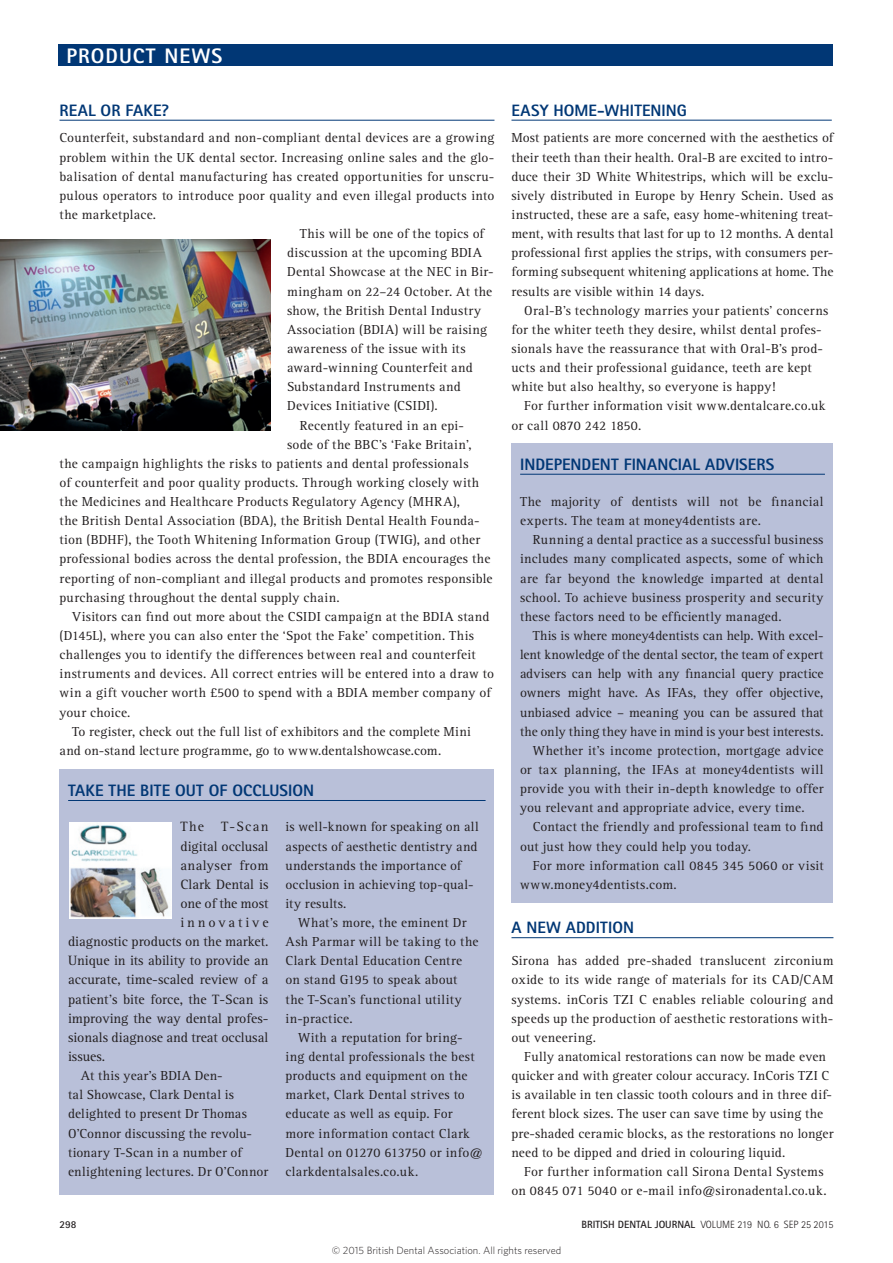
<style>
.page{position:relative;width:893px;height:1263px;background:#fff}
.page>*{position:absolute;margin:0;border:0;box-sizing:border-box;transform-origin:0 0}
.t1{font:800 21px "Rotis Sans Serif Std";letter-spacing:.05em;color:#fff}
._1_BDJ_trade_heading{font:800 16.5px "Rotis Sans Serif Std";letter-spacing:.005em;color:#013775}
.body_fullout{font:13.95px "Rotis Serif Std";color:#231f20}
.body_fullout-2{font:13.95px "Rotis Serif Std";letter-spacing:.025em;color:#231f20}
.body_fullout-3{font:13.95px "Rotis Serif Std";letter-spacing:.205em;color:#231f20}
._1_BDJ_body{font:13.5px/19.2px "Rotis Serif Std";letter-spacing:.015em;color:#231f20}
._1_BDJ_body_fullout{font:13.5px/19.2px "Rotis Serif Std";letter-spacing:.02em;color:#231f20;text-align:justify}
.t2{font:300 10.5px "Whitney";color:#231f20}
.t3{font:300 10.5px "Rotis Sans Serif Std";color:#231f20}
.t4{font:700 10.5px "Rotis Sans Serif Std";color:#231f20}
.s1{font-weight:700}
</style>
<div class="page">
<div style="left:60px;top:770px;width:434px;height:425px;background:#b9c0d9"></div>
<div style="left:511px;top:443px;width:322px;height:459px;background:#b9c0d9"></div>
<hr style="left:68px;top:800px;width:418px;height:1px;background:#013775">
<hr style="left:520px;top:474px;width:305px;height:1px;background:#013775">
<hr style="left:60px;top:120px;width:434px;height:1px;background:#013775">
<hr style="left:511px;top:937px;width:322px;height:1px;background:#013775">
<hr style="left:511px;top:120px;width:321px;height:1px;background:#013775">
<div style="left:58px;top:45px;width:774px;height:21px;background:#013775"></div>
<img style="left:0;top:239px;width:270px;height:192px">
<img style="left:69px;top:823px;width:103px;height:95px">
<p class="t1" style="left:67px;top:42px;width:157px">PRODUCT NEWS</p>
<p class="_1_BDJ_trade_heading" style="left:60px;top:99px;width:111px">REAL OR FAKE?</p>
<p class="_1_BDJ_body_fullout" style="left:60px;top:129px;width:436px">Counterfeit, substandard and non-compliant dental devices are a growing problem within the UK dental sector. Increasing online sales and the glo&shy;balisation of dental manufacturing has created opportunities for unscru&shy;pulous operators to introduce poor quality and even illegal products into the marketplace.</p>
<p class="_1_BDJ_body" style="left:287px;top:224px;width:208px;text-indent:13px">This will be one of the topics of discussion at the upcoming BDIA<br>Dental Showcase at the NEC in Bir&shy;mingham on 22–24 October. At the show, the British Dental Industry<br>Association (BDIA) will be raising awareness of the issue with its award-winning Counterfeit and<br>Substandard Instruments and<br>Devices Initiative (CSIDI).</p>
<p class="_1_BDJ_body" style="left:300px;top:416px;width:166px">Recently featured in an epi-</p>
<p class="_1_BDJ_body" style="left:287px;top:435px;width:186px">sode of the BBC’s ‘Fake Britain’,</p>
<p class="_1_BDJ_body" style="left:60px;top:454px;width:411px">the campaign highlights the risks to patients and dental professionals</p>
<p class="_1_BDJ_body" style="left:60px;top:473px;width:421px">of counterfeit and poor quality products. Through working closely with</p>
<p class="_1_BDJ_body" style="left:60px;top:492px;width:402px">the Medicines and Healthcare Products Regulatory Agency (MHRA),</p>
<p class="_1_BDJ_body" style="left:60px;top:511px;width:422px">the British Dental Association (BDA), the British Dental Health Founda-</p>
<p class="_1_BDJ_body" style="left:60px;top:531px;width:422px">tion (BDHF), the Tooth Whitening Information Group (TWIG), and other</p>
<p class="_1_BDJ_body" style="left:60px;top:550px;width:432px">professional bodies across the dental profession, the BDIA encourages the</p>
<p class="_1_BDJ_body" style="left:60px;top:569px;width:435px">reporting of non-compliant and illegal products and promotes responsible</p>
<p class="_1_BDJ_body" style="left:60px;top:588px;width:282px">purchasing throughout the dental supply chain.</p>
<p class="_1_BDJ_body" style="left:60px;top:607px;width:436px;text-indent:13px">Visitors can find out more about the CSIDI campaign at the BDIA stand (D145L), where you can also enter the ‘Spot the Fake’ competition. This challenges you to identify the differences between real and counterfeit instruments and devices. All correct entries will be entered into a draw to win a gift voucher worth £500 to spend with a BDIA member company of your choice.</p>
<p class="_1_BDJ_body" style="left:60px;top:722px;width:413px;text-indent:13px">To register, check out the full list of exhibitors and the complete Mini and on-stand lecture programme, go to www.dentalshowcase.com.</p>
<p class="_1_BDJ_trade_heading" style="left:68px;top:780px;width:248px">TAKE THE BITE OUT OF OCCLUSION</p>
<p class="body_fullout" style="left:180px;top:819px;width:90px">The T-Scan</p>
<p class="body_fullout" style="left:180px;top:838px;width:89px">digital occlusal</p>
<p class="body_fullout-2" style="left:180px;top:857px;width:89px">analyser from</p>
<p class="body_fullout" style="left:180px;top:876px;width:89px">Clark Dental is</p>
<p class="body_fullout" style="left:180px;top:895px;width:89px">one of the most</p>
<p class="body_fullout-3" style="left:180px;top:914px;width:90px">innovative</p>
<p class="body_fullout" style="left:68px;top:933px;width:202px">diagnostic products on the market.</p>
<p class="body_fullout" style="left:68px;top:953px;width:202px">Unique in its ability to provide an</p>
<p class="body_fullout" style="left:68px;top:972px;width:202px">accurate, time-scaled review of a</p>
<p class="body_fullout" style="left:68px;top:991px;width:202px">patient’s bite force, the T-Scan is</p>
<p class="body_fullout" style="left:68px;top:1010px;width:202px">improving the way dental profes-</p>
<p class="body_fullout" style="left:68px;top:1029px;width:202px">sionals diagnose and treat occlusal</p>
<p class="body_fullout" style="left:68px;top:1048px;width:39px">issues.</p>
<p class="_1_BDJ_body" style="left:68px;top:1066px;width:202px;text-indent:13px">At this year’s BDIA Den-<br>tal Showcase, Clark Dental is delighted to present Dr Thomas<br>O’Connor discussing the revolu&shy;tionary T-Scan in a number of enlightening lectures. Dr O’Connor</p>
<p class="_1_BDJ_body" style="left:285px;top:818px;width:195px">is well-known for speaking on all aspects of aesthetic dentistry and understands the importance of occlusion in achieving top-qual&shy;ity results.</p>
<p class="_1_BDJ_body" style="left:285px;top:913px;width:194px;text-indent:13px">What’s more, the eminent Dr<br>Ash Parmar will be taking to the<br>Clark Dental Education Centre on stand G195 to speak about the T-Scan’s functional utility in-practice.</p>
<p class="_1_BDJ_body" style="left:285px;top:1028px;width:199px;text-indent:13px">With a reputation for bring&shy;ing dental professionals the best products and equipment on the market, Clark Dental strives to educate as well as equip. For more information contact Clark<br>Dental on 01270 613750 or info@ clarkdentalsales.co.uk.</p>
<p class="_1_BDJ_trade_heading" style="left:511px;top:99px;width:177px">EASY HOME-WHITENING</p>
<p class="_1_BDJ_body_fullout" style="left:512px;top:129px;width:323px">Most patients are more concerned with the aesthetics of their teeth than their health. Oral-B are excited to intro&shy;duce their 3D White Whitestrips, which will be exclu&shy;sively distributed in Europe by Henry Schein. Used as instructed, these are a safe, easy home-whitening treat&shy;ment, with results that last for up to 12 months. A dental professional first applies the strips, with consumers per&shy;forming subsequent whitening applications at home. The results are visible within 14 days.</p>
<p class="_1_BDJ_body" style="left:512px;top:301px;width:318px;text-indent:13px">Oral-B’s technology marries your patients’ concerns for the whiter teeth they desire, whilst dental profes&shy;sionals have the reassurance that with Oral-B’s prod&shy;ucts and their professional guidance, teeth are kept white but also healthy, so everyone is happy!</p>
<p class="_1_BDJ_body" style="left:512px;top:397px;width:316px;text-indent:13px">For further information visit www.dentalcare.co.uk or call 0870 242 1850.</p>
<p class="_1_BDJ_trade_heading" style="left:520px;top:453px;width:256px">INDEPENDENT FINANCIAL ADVISERS</p>
<p class="_1_BDJ_body_fullout" style="left:520px;top:492px;width:305px">The majority of dentists will not be financial experts. The team at money4dentists are.</p>
<p class="_1_BDJ_body" style="left:520px;top:531px;width:305px;text-align:justify;text-indent:13px">Running a dental practice as a successful business includes many complicated aspects, some of which are far beyond the knowledge imparted at dental school. To achieve business prosperity and security these factors need to be efficiently managed.</p>
<p class="_1_BDJ_body" style="left:520px;top:626px;width:305px;text-align:justify;text-indent:13px">This is where money4dentists can help. With excel&shy;lent knowledge of the dental sector, the team of expert advisers can help with any financial query practice owners might have. As IFAs, they offer objective, unbiased advice – meaning you can be assured that the only thing they have in mind is your best interests.</p>
<p class="_1_BDJ_body" style="left:520px;top:741px;width:305px;text-align:justify;text-indent:13px">Whether it’s income protection, mortgage advice or tax planning, the IFAs at money4dentists will provide you with their in-depth knowledge to offer you relevant and appropriate advice, every time.</p>
<p class="_1_BDJ_body" style="left:520px;top:818px;width:305px;text-indent:13px">Contact the friendly and professional team to find out just how they could help you today.</p>
<p class="_1_BDJ_body" style="left:520px;top:856px;width:305px;text-indent:13px">For more information call 0845 345 5060 or visit www.money4dentists.com.</p>
<p class="_1_BDJ_trade_heading" style="left:511px;top:917px;width:124px">A NEW ADDITION</p>
<p class="_1_BDJ_body_fullout" style="left:511px;top:952px;width:323px">Sirona has added pre-shaded translucent zirconium oxide to its wide range of materials for its CAD/CAM systems. inCoris TZI C enables reliable colouring and speeds up the production of aesthetic restorations with&shy;out veneering.</p>
<p class="_1_BDJ_body" style="left:511px;top:1047px;width:323px;text-indent:13px">Fully anatomical restorations can now be made even quicker and with greater colour accuracy. InCoris TZI C is available in ten classic tooth colours and in three dif&shy;ferent block sizes. The user can save time by using the pre-shaded ceramic blocks, as the restorations no longer need to be dipped and dried in colouring liquid.</p>
<p class="_1_BDJ_body" style="left:511px;top:1162px;width:317px;text-align:right">For further information call Sirona Dental Systems on 0845 071 5040 or e-mail info@sironadental.co.uk.</p>
<p class="t4" style="left:60px;top:1217px;width:18px">298</p>
<p class="t3" style="left:581px;top:1218px;width:253px"><span class="s1">BRITISH DENTAL JOURNAL</span> VOLUME 219 NO. 6 SEP 25 2015</p>
<p class="t2" style="left:332px;top:1243px;width:231px">© 2015 British Dental Association. All rights reserved</p>
</div>
